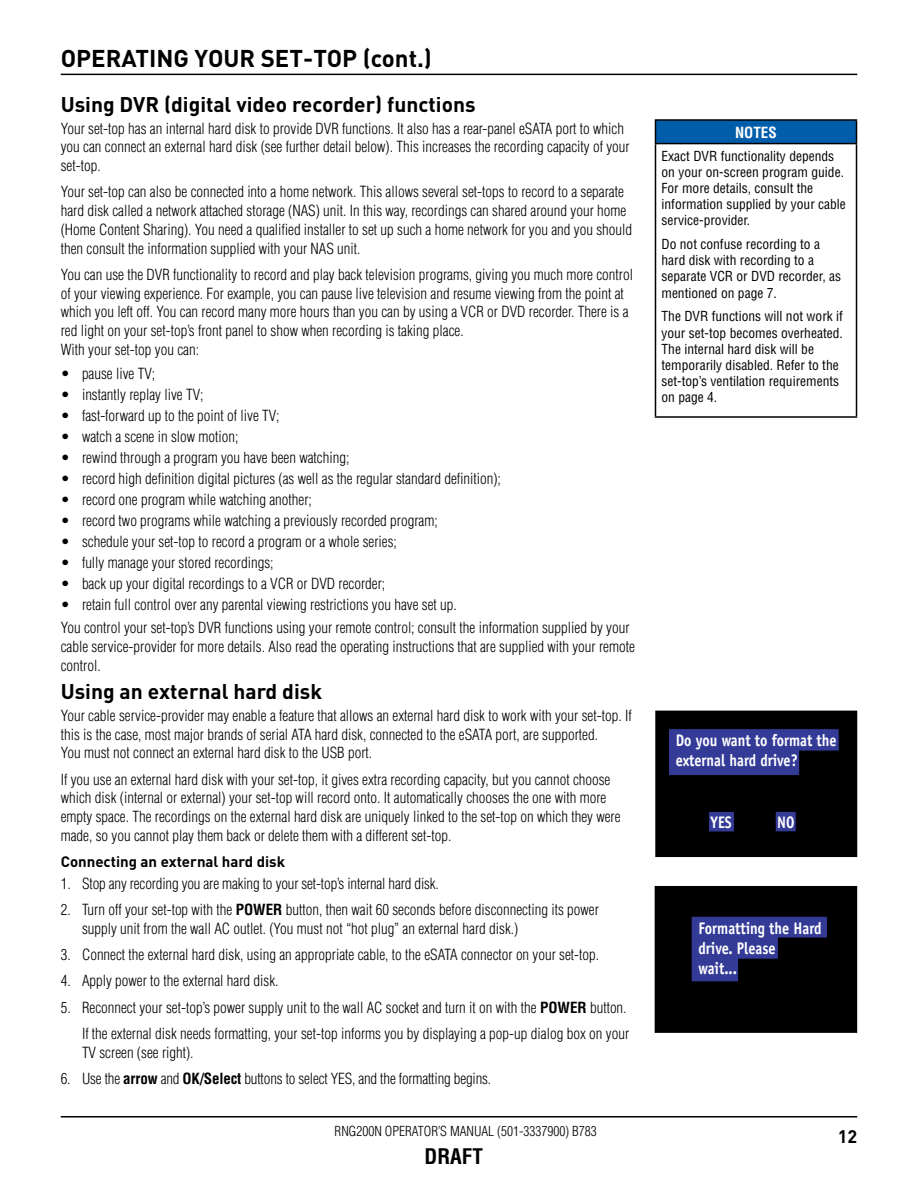
<style>
.page{position:relative;width:918px;height:1188px;background:#fff}
.page>*{position:absolute;margin:0;border:0;box-sizing:border-box;transform-origin:0 0}
.t1{font:700 24px "DIN";color:#000}
.t2{font:700 21px "DIN";color:#000}
.t3{font:700 condensed 21px "Helvetica";color:#000}
.t4{font:700 18px "DIN";color:#000}
.t5{font:700 16.8px/20.1px "Officina Sans";color:#fff;scale:.85 1}
.t6{font:300 condensed 15px/18.8px "Helvetica";color:#000}
.t7{font:700 15px "DIN";color:#000}
.t8{font:700 condensed 15px "Helvetica";color:#fff}
.t9{font:condensed 13.5px/16.2px "Helvetica";color:#000}
.t10{font:300 condensed 13.5px "Helvetica";color:#000}
.s1{font-weight:700}
</style>
<div class="page">
<hr style="left:61px;top:1116px;width:796px;height:2px;background:#000">
<hr style="left:61px;top:74px;width:796px;height:1px;background:#000">
<div style="left:655px;top:887px;width:202px;height:145px;background:#000"></div>
<div style="left:655px;top:886px;width:202px;height:147px;border:1px solid #000"></div>
<div style="left:691px;top:916px;width:137px;height:66px;background:#333b97;border:1px solid #000"></div>
<div style="left:778px;top:938px;width:51px;height:48px;background:#000"></div>
<div style="left:738px;top:959px;width:59px;height:26px;background:#000"></div>
<div style="left:656px;top:711px;width:201px;height:146px;background:#000"></div>
<div style="left:655px;top:711px;width:202px;height:146px;border:1px solid #000"></div>
<div style="left:668px;top:728px;width:171px;height:48px;background:#333b97;border:1px solid #000"></div>
<div style="left:799px;top:751px;width:51px;height:25px;background:#000"></div>
<div style="left:708px;top:811px;width:27px;height:21px;background:#333b97;border:1px solid #000"></div>
<div style="left:775px;top:811px;width:21px;height:21px;background:#333b97;border:1px solid #000"></div>
<div style="left:656px;top:120px;width:200px;height:24px;background:#005daa"></div>
<hr style="left:655px;top:119px;width:202px;height:2px;background:#000">
<svg style="left:655px;top:121px;width:1px;height:22px"></svg>
<svg style="left:856px;top:121px;width:1px;height:22px"></svg>
<hr style="left:655px;top:143px;width:202px;height:1px;background:#000">
<hr style="left:655px;top:144px;width:1px;height:272px;background:#000">
<hr style="left:856px;top:144px;width:1px;height:272px;background:#000">
<hr style="left:655px;top:416px;width:202px;height:2px;background:#000">
<h1 class="t1" style="left:61px;top:42px;width:373px">OPERATING YOUR SET-TOP (cont.)</h1>
<h2 class="t2" style="left:61px;top:91px;width:416px">Using DVR (digital video recorder) functions</h2>
<p class="t6" style="left:61px;top:119px;width:570px">Your set-top has an internal hard disk to provide DVR functions. It also has a rear-panel eSATA port to which you can connect an external hard disk (see further detail below). This increases the recording capacity of your set-top.</p>
<p class="t6" style="left:61px;top:183px;width:573px">Your set-top can also be connected into a home network. This allows several set-tops to record to a separate hard disk called a network attached storage (NAS) unit. In this way, recordings can shared around your home (Home Content Sharing). You need a qualified installer to set up such a home network for you and you should then consult the information supplied with your NAS unit.</p>
<p class="t6" style="left:61px;top:265px;width:574px">You can use the DVR functionality to record and play back television programs, giving you much more control of your viewing experience. For example, you can pause live television and resume viewing from the point at which you left off. You can record many more hours than you can by using a VCR or DVD recorder. There is a red light on your set-top’s front panel to show when recording is taking place.<br>With your set-top you can:</p>
<p class="t6" style="left:61px;top:364px;width:96px">• pause live TV;</p>
<p class="t6" style="left:61px;top:385px;width:144px">• instantly replay live TV;</p>
<p class="t6" style="left:61px;top:406px;width:220px">• fast-forward up to the point of live TV;</p>
<p class="t6" style="left:61px;top:427px;width:179px">• watch a scene in slow motion;</p>
<p class="t6" style="left:61px;top:448px;width:290px">• rewind through a program you have been watching;</p>
<p class="t6" style="left:61px;top:469px;width:442px">• record high definition digital pictures (as well as the regular standard definition);</p>
<p class="t6" style="left:61px;top:490px;width:253px">• record one program while watching another;</p>
<p class="t6" style="left:61px;top:511px;width:378px">• record two programs while watching a previously recorded program;</p>
<p class="t6" style="left:61px;top:532px;width:338px">• schedule your set-top to record a program or a whole series;</p>
<p class="t6" style="left:61px;top:553px;width:214px">• fully manage your stored recordings;</p>
<p class="t6" style="left:61px;top:574px;width:326px">• back up your digital recordings to a VCR or DVD recorder;</p>
<p class="t6" style="left:61px;top:593px;width:570px;line-height:23.2px">• retain full control over any parental viewing restrictions you have set up.<br>You control your set-top’s DVR functions using your remote control; consult the information supplied by your</p>
<p class="t6" style="left:61px;top:637px;width:576px">cable service-provider for more details. Also read the operating instructions that are supplied with your remote control.</p>
<h2 class="t2" style="left:61px;top:678px;width:263px">Using an external hard disk</h2>
<p class="t6" style="left:61px;top:706px;width:572px">Your cable service-provider may enable a feature that allows an external hard disk to work with your set-top. If this is the case, most major brands of serial ATA hard disk, connected to the eSATA port, are supported.<br>You must not connect an external hard disk to the USB port.</p>
<p class="t6" style="left:61px;top:770px;width:561px">If you use an external hard disk with your set-top, it gives extra recording capacity, but you cannot choose which disk (internal or external) your set-top will record onto. It automatically chooses the one with more empty space. The recordings on the external hard disk are uniquely linked to the set-top on which they were made, so you cannot play them back or delete them with a different set-top.</p>
<p class="t7" style="left:61px;top:852px;width:226px">Connecting an external hard disk</p>
<p class="t6" style="left:61px;top:874px;width:380px">1. Stop any recording you are making to your set-top’s internal hard disk.</p>
<p class="t6" style="left:82px;top:900px;width:518px;text-indent:-21px">2. Turn off your set-top with the <span class="s1">POWER</span> button, then wait 60 seconds before disconnecting its power supply unit from the wall AC outlet. (You must not “hot plug” an external hard disk.)</p>
<p class="t6" style="left:61px;top:945px;width:540px">3. Connect the external hard disk, using an appropriate cable, to the eSATA connector on your set-top.</p>
<p class="t6" style="left:61px;top:972px;width:219px">4. Apply power to the external hard disk.</p>
<p class="t6" style="left:61px;top:994px;width:570px;line-height:26.2px;text-align:right">5. Reconnect your set-top’s power supply unit to the wall AC socket and turn it on with the <span class="s1">POWER</span> button.<br>If the external disk needs formatting, your set-top informs you by displaying a pop-up dialog box on your</p>
<p class="t6" style="left:82px;top:1043px;width:113px">TV screen (see right).</p>
<p class="t6" style="left:61px;top:1069px;width:432px">6. Use the <span class="s1">arrow</span> and <span class="s1">OK/Select</span> buttons to select YES, and the formatting begins.</p>
<p class="t10" style="left:335px;top:1123px;width:264px">RNG200N OPERATOR’S MANUAL (501-3337900) B783</p>
<h2 class="t3" style="left:425px;top:1143px;width:60px">DRAFT</h2>
<p class="t8" style="left:735px;top:123px;width:43px">NOTES</p>
<p class="t9" style="left:662px;top:147px;width:186px">Exact DVR functionality depends on your on-screen program guide.<br>For more details, consult the information supplied by your cable service-provider.</p>
<p class="t9" style="left:662px;top:236px;width:181px">Do not confuse recording to a hard disk with recording to a separate VCR or DVD recorder, as mentioned on page 7.</p>
<p class="t9" style="left:662px;top:308px;width:183px">The DVR functions will not work if your set-top becomes overheated.<br>The internal hard disk will be temporarily disabled. Refer to the set-top’s ventilation requirements on page 4.</p>
<p class="t5" style="left:676px;top:730px;width:191px">Do you want to format the external hard drive?</p>
<p class="t5" style="left:711px;top:812px;width:26px">YES</p>
<p class="t5" style="left:777px;top:812px;width:22px">NO</p>
<p class="t5" style="left:698px;top:918px;width:146px">Formatting the Hard drive. Please<br>wait...</p>
<p class="t4" style="left:838px;top:1125px;width:21px">12</p>
</div>
